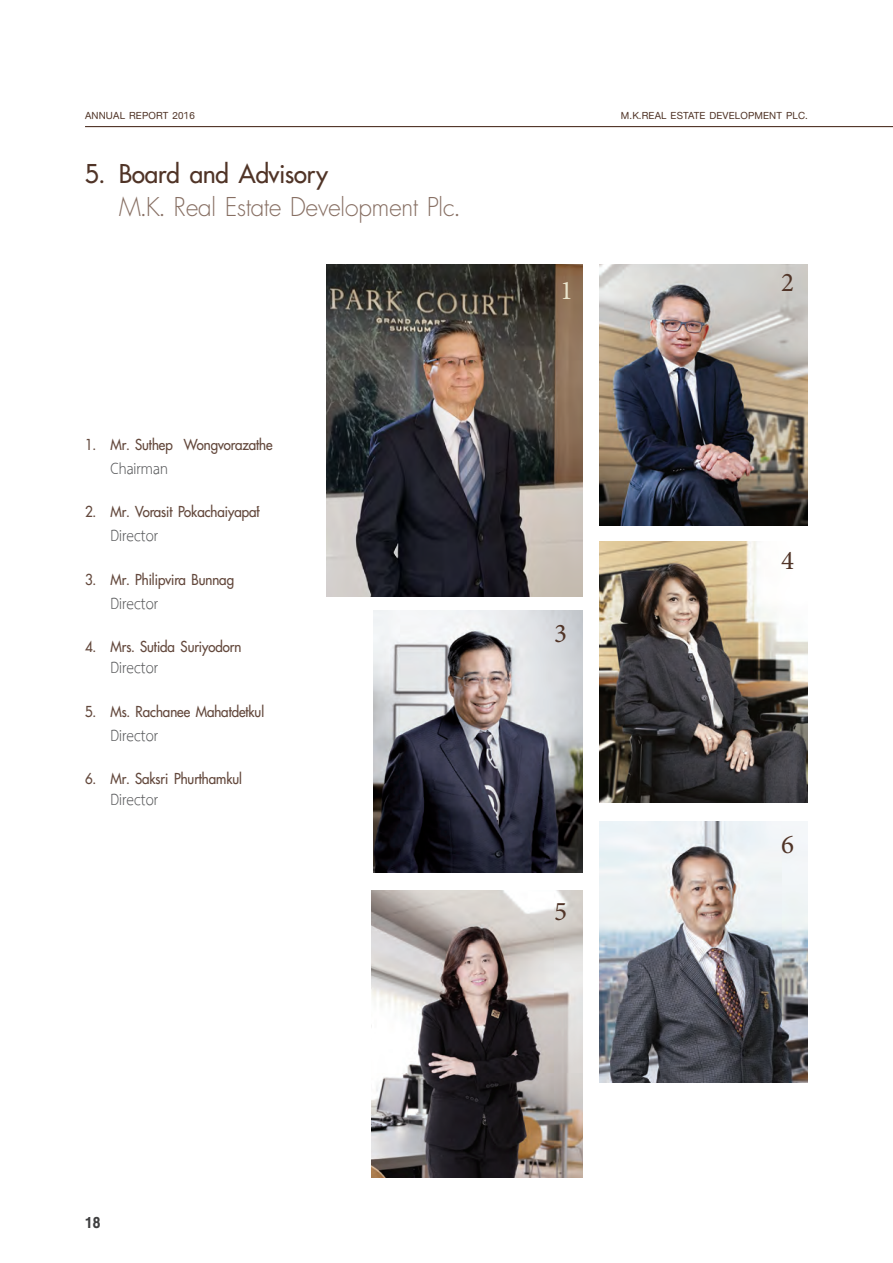
<style>
.page{position:relative;width:893px;height:1263px;background:#fff}
.page>*{position:absolute;margin:0;border:0;box-sizing:border-box;transform-origin:0 0}
.t1{font:36px "PSL Kittithada Pro";color:#876f63}
.t2{font:700 36px "PSL Kittithada Pro";color:#503427}
.t3{font:27px "Minion Pro";color:#503427}
.t4{font:27px "Minion Pro";color:#eae4cc}
.t5{font:23.25px "TH Sarabun PSK";color:#57585a;scale:.87 1}
.t6{font:22.5px "DB Helvethaica X 77 Bd Cond";color:#3e3e3f}
.t7{font:700 21px "PSL Kittithada Pro";color:#63483c;scale:.95 1}
.t8{font:15px "Kittithada Roman 55 Rd Pro";letter-spacing:.01em;color:#503427}
</style>
<div class="page">
<hr style="left:85px;top:126px;width:808px;height:1px;background:#503427">
<img style="left:599px;top:265px;width:209px;height:261px">
<img style="left:599px;top:542px;width:209px;height:261px">
<img style="left:327px;top:264px;width:256px;height:333px">
<img style="left:374px;top:611px;width:209px;height:261px">
<img style="left:371px;top:890px;width:212px;height:288px">
<img style="left:599px;top:821px;width:209px;height:261px">
<p class="t8" style="left:85px;top:108px;width:111px">ANNUAL REPORT 2016</p>
<p class="t8" style="left:621px;top:108px;width:189px">M.K.REAL ESTATE DEVELOPMENT PLC.</p>
<h1 class="t2" style="left:85px;top:155px;width:244px">5. Board and Advisory</h1>
<h1 class="t1" style="left:119px;top:188px;width:342px">M.K. Real Estate Development Plc.</h1>
<p class="t7" style="left:85px;top:433px;width:199px">1. Mr. Suthep Wongvorazathe</p>
<p class="t5" style="left:111px;top:454px;width:67px">Chairman</p>
<p class="t7" style="left:85px;top:501px;width:188px">2. Mr. Vorasit Pokachaiyapat์</p>
<p class="t5" style="left:111px;top:522px;width:56px">Director</p>
<p class="t7" style="left:85px;top:568px;width:158px">3. Mr. Philipvira Bunnag</p>
<p class="t5" style="left:111px;top:589px;width:56px">Director</p>
<p class="t7" style="left:85px;top:636px;width:166px">4. Mrs. Sutida Suriyodorn</p>
<p class="t5" style="left:111px;top:654px;width:56px">Director</p>
<p class="t7" style="left:85px;top:700px;width:190px">5. Ms. Rachanee Mahatdetkul</p>
<p class="t5" style="left:111px;top:721px;width:56px">Director</p>
<p class="t7" style="left:85px;top:768px;width:167px">6. Mr. Saksri Phurthamkul</p>
<p class="t5" style="left:111px;top:786px;width:56px">Director</p>
<p class="t4" style="left:560px;top:272px;width:14px">1</p>
<p class="t3" style="left:781px;top:265px;width:14px">2</p>
<p class="t3" style="left:554px;top:615px;width:14px">3</p>
<p class="t3" style="left:554px;top:893px;width:14px">5</p>
<p class="t3" style="left:781px;top:542px;width:14px">4</p>
<p class="t3" style="left:781px;top:826px;width:14px">6</p>
<p class="t6" style="left:85px;top:1210px;width:17px">18</p>
</div>
